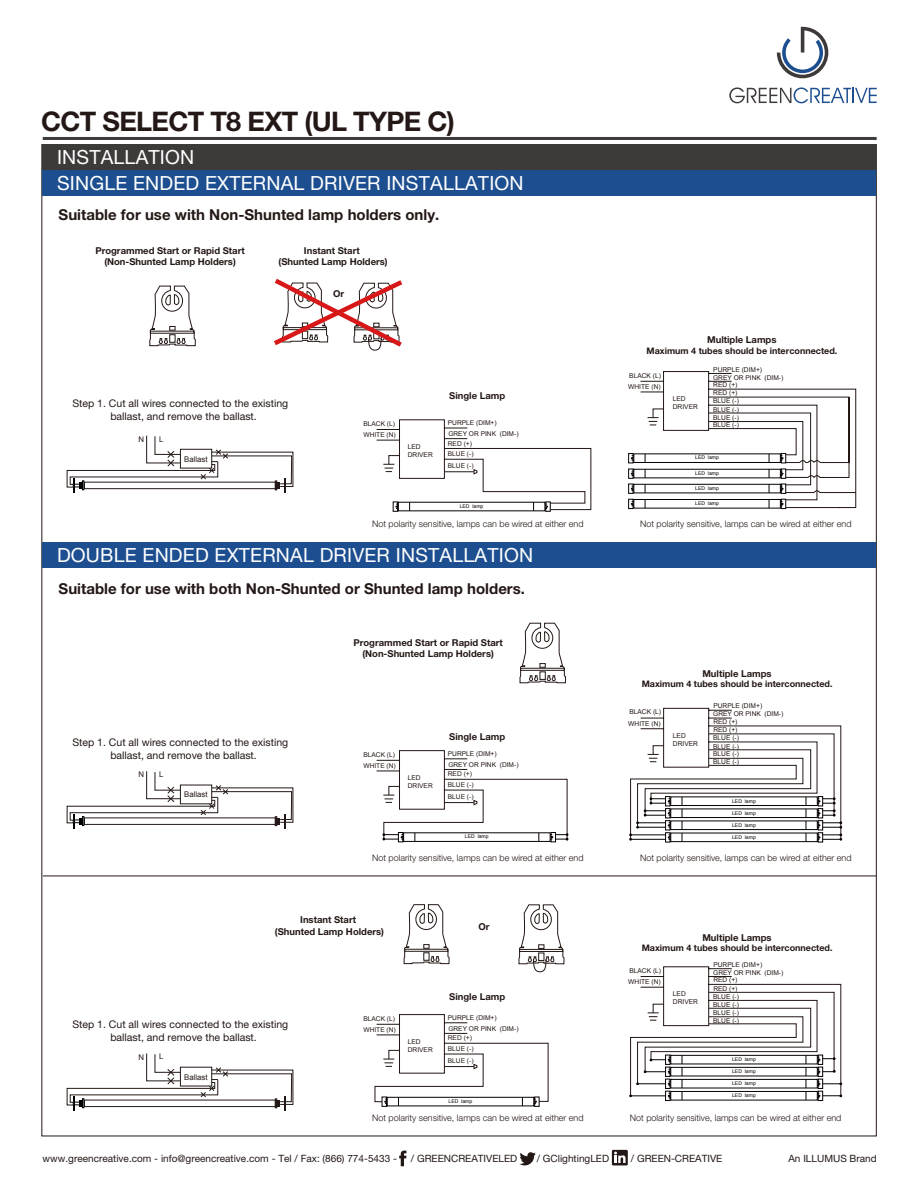
<style>
.page{position:relative;width:919px;height:1191px;background:#fff}
.page>*{position:absolute;margin:0;border:0;box-sizing:border-box;transform-origin:0 0}
.t1{font:700 27px "Helvetica Neue LT Pro";letter-spacing:-.025em;color:#231815}
.t2{font:19.5px/25.8px "Helvetica Neue LT Pro";letter-spacing:.01em;color:#fff}
.t3{font:700 15px "Helvetica Neue LT Pro";color:#231815}
.t4{font:10.5px/12.6px "Helvetica Neue LT Pro";color:#231815}
.t5{font:10.05px "Helvetica Neue LT Pro";color:#231815}
.t6{font:700 9.45px/11.4px "Helvetica Neue LT Pro";color:#231815;text-align:center}
.t7{font:300 9px "Helvetica Neue LT Pro";color:#221613}
.t8{font:700 9px "Helvetica Neue LT Pro";color:#231815}
.t9{font:7.8px "Arial";color:#231815}
.t10{font:6.6px/7.9px "Arial";color:#221613}
.t11{font:5.1px "Arial";color:#070001}
</style>
<div class="page">
<hr style="left:43px;top:875px;width:833px;height:1px;background:#231815">
<svg style="left:776px;top:27px;width:52px;height:51px"></svg>
<svg style="left:729px;top:87px;width:147px;height:16px"></svg>
<svg style="left:399px;top:1150px;width:7px;height:16px"></svg>
<svg style="left:519px;top:1152px;width:16px;height:14px"></svg>
<div style="left:612px;top:1149px;width:15px;height:16px;background:#231815"></div>
<svg style="left:614px;top:1151px;width:11px;height:12px"></svg>
<hr style="left:43px;top:137px;width:833px;height:3px;background:#3e3a39">
<div style="left:43px;top:145px;width:833px;height:25px;background:#3e3a39"></div>
<div style="left:43px;top:170px;width:833px;height:26px;background:#1d4f90"></div>
<div style="left:43px;top:542px;width:833px;height:25px;background:#1d4f90"></div>
<svg style="left:67px;top:435px;width:226px;height:57px"></svg>
<svg style="left:149px;top:285px;width:47px;height:61px"></svg>
<svg style="left:519px;top:622px;width:47px;height:61px"></svg>
<svg style="left:274px;top:279px;width:128px;height:72px"></svg>
<svg style="left:67px;top:771px;width:226px;height:57px"></svg>
<svg style="left:376px;top:750px;width:192px;height:92px"></svg>
<svg style="left:629px;top:708px;width:213px;height:134px"></svg>
<svg style="left:376px;top:419px;width:215px;height:92px"></svg>
<div style="left:633px;top:454px;width:147px;height:9px;border:1px solid #070001"></div>
<div style="left:633px;top:469px;width:147px;height:9px;border:1px solid #070001"></div>
<div style="left:633px;top:484px;width:147px;height:9px;border:1px solid #070001"></div>
<div style="left:633px;top:499px;width:147px;height:9px;border:1px solid #070001"></div>
<svg style="left:628px;top:453px;width:5px;height:56px"></svg>
<svg style="left:640px;top:371px;width:216px;height:138px"></svg>
<svg style="left:374px;top:1014px;width:174px;height:92px"></svg>
<svg style="left:629px;top:966px;width:213px;height:134px"></svg>
<svg style="left:403px;top:904px;width:47px;height:60px"></svg>
<svg style="left:518px;top:904px;width:46px;height:68px"></svg>
<svg style="left:67px;top:1053px;width:226px;height:57px"></svg>
<h1 class="t1" style="left:41px;top:104px;width:415px">CCT SELECT T8 EXT (UL TYPE C)</h1>
<h2 class="t2" style="left:57px;top:144px;width:468px">INSTALLATION<br>SINGLE ENDED EXTERNAL DRIVER INSTALLATION</h2>
<h3 class="t3" style="left:59px;top:205px;width:382px">Suitable for use with Non-Shunted lamp holders only.</h3>
<h3 class="t6" style="left:95px;top:244px;width:151px">Programmed Start or Rapid Start (Non-Shunted Lamp Holders)</h3>
<h3 class="t6" style="left:278px;top:244px;width:111px">Instant Start<br>(Shunted Lamp Holders)</h3>
<h3 class="t6" style="left:333px;top:287px;width:13px">Or</h3>
<h3 class="t4" style="left:110px;top:397px;width:179px;text-indent:-38px">Step 1. Cut all wires connected to the existing ballast, and remove the ballast.</h3>
<p class="t9" style="left:184px;top:454px;width:25px">Ballast</p>
<p class="t9" style="left:138px;top:434px;width:7px">N</p>
<p class="t9" style="left:159px;top:434px;width:6px">L</p>
<h3 class="t6" style="left:449px;top:390px;width:57px">Single Lamp</h3>
<p class="t10" style="left:363px;top:418px;width:34px;line-height:11.4px">BLACK (L)<br>WHITE (N)</p>
<p class="t10" style="left:448px;top:418px;width:50px">PURPLE (DIM+)</p>
<p class="t10" style="left:448px;top:447px;width:27px;line-height:12.1px">BLUE (-)<br>BLUE (-)</p>
<p class="t10" style="left:448px;top:430px;width:72px">GREY OR PINK (DIM-)</p>
<p class="t10" style="left:448px;top:439px;width:26px">RED (+)</p>
<p class="t10" style="left:408px;top:443px;width:26px">LED<br>DRIVER</p>
<p class="t11" style="left:459px;top:503px;width:25px">LED lamp</p>
<h3 class="t6" style="left:707px;top:333px;width:71px">Multiple Lamps</h3>
<h3 class="t8" style="left:646px;top:345px;width:192px">Maximum 4 tubes should be interconnected.</h3>
<p class="t10" style="left:628px;top:369px;width:34px;line-height:11.4px">BLACK (L)<br>WHITE (N)</p>
<p class="t10" style="left:672px;top:395px;width:27px">LED<br>DRIVER</p>
<p class="t10" style="left:713px;top:365px;width:50px">PURPLE (DIM+)</p>
<p class="t10" style="left:713px;top:397px;width:27px;line-height:8.7px">BLUE (-)<br>BLUE (-)</p>
<p class="t10" style="left:713px;top:413px;width:27px">BLUE (-)<br>BLUE (-)</p>
<p class="t10" style="left:713px;top:373px;width:72px">GREY OR PINK (DIM-)</p>
<p class="t10" style="left:713px;top:380px;width:26px;line-height:8.4px">RED (+)<br>RED (+)</p>
<p class="t11" style="left:695px;top:454px;width:25px">LED lamp</p>
<p class="t11" style="left:695px;top:470px;width:25px">LED lamp</p>
<p class="t11" style="left:695px;top:485px;width:25px">LED lamp</p>
<p class="t11" style="left:695px;top:500px;width:25px">LED lamp</p>
<h3 class="t7" style="left:372px;top:518px;width:213px">Not polarity sensitive, lamps can be wired at either end</h3>
<h3 class="t7" style="left:640px;top:518px;width:213px">Not polarity sensitive, lamps can be wired at either end</h3>
<h2 class="t2" style="left:57px;top:541px;width:477px">DOUBLE ENDED EXTERNAL DRIVER INSTALLATION</h2>
<h3 class="t3" style="left:59px;top:579px;width:468px">Suitable for use with both Non-Shunted or Shunted lamp holders.</h3>
<h3 class="t4" style="left:110px;top:735px;width:179px;text-indent:-38px">Step 1. Cut all wires connected to the existing ballast, and remove the ballast.</h3>
<p class="t9" style="left:138px;top:768px;width:7px">N</p>
<p class="t9" style="left:159px;top:768px;width:6px">L</p>
<p class="t9" style="left:184px;top:789px;width:25px">Ballast</p>
<h3 class="t6" style="left:353px;top:636px;width:151px">Programmed Start or Rapid Start (Non-Shunted Lamp Holders)</h3>
<h3 class="t6" style="left:449px;top:731px;width:57px">Single Lamp</h3>
<p class="t10" style="left:363px;top:748px;width:34px;line-height:11.4px">BLACK (L)<br>WHITE (N)</p>
<p class="t10" style="left:448px;top:749px;width:50px">PURPLE (DIM+)</p>
<p class="t10" style="left:448px;top:778px;width:27px;line-height:12.1px">BLUE (-)<br>BLUE (-)</p>
<p class="t10" style="left:448px;top:760px;width:72px">GREY OR PINK (DIM-)</p>
<p class="t10" style="left:448px;top:770px;width:26px">RED (+)</p>
<p class="t10" style="left:408px;top:773px;width:26px">LED<br>DRIVER</p>
<p class="t11" style="left:465px;top:833px;width:25px">LED lamp</p>
<h3 class="t7" style="left:372px;top:852px;width:213px">Not polarity sensitive, lamps can be wired at either end</h3>
<h3 class="t6" style="left:275px;top:914px;width:111px">Instant Start<br>(Shunted Lamp Holders)</h3>
<h3 class="t6" style="left:478px;top:920px;width:13px">Or</h3>
<h3 class="t4" style="left:110px;top:1017px;width:179px;text-indent:-38px">Step 1. Cut all wires connected to the existing ballast, and remove the ballast.</h3>
<p class="t9" style="left:138px;top:1051px;width:7px">N</p>
<p class="t9" style="left:159px;top:1051px;width:6px">L</p>
<p class="t9" style="left:184px;top:1071px;width:25px">Ballast</p>
<h3 class="t6" style="left:449px;top:990px;width:57px">Single Lamp</h3>
<p class="t10" style="left:363px;top:1012px;width:34px;line-height:11.4px">BLACK (L)<br>WHITE (N)</p>
<p class="t10" style="left:448px;top:1013px;width:50px">PURPLE (DIM+)</p>
<p class="t10" style="left:448px;top:1042px;width:27px;line-height:12.1px">BLUE (-)<br>BLUE (-)</p>
<p class="t10" style="left:448px;top:1024px;width:72px">GREY OR PINK (DIM-)</p>
<p class="t10" style="left:448px;top:1034px;width:26px">RED (+)</p>
<p class="t10" style="left:408px;top:1037px;width:26px">LED<br>DRIVER</p>
<p class="t11" style="left:448px;top:1097px;width:25px">LED lamp</p>
<h3 class="t6" style="left:702px;top:667px;width:71px">Multiple Lamps</h3>
<h3 class="t8" style="left:641px;top:678px;width:192px">Maximum 4 tubes should be interconnected.</h3>
<p class="t10" style="left:628px;top:706px;width:34px;line-height:11.4px">BLACK (L)<br>WHITE (N)</p>
<p class="t10" style="left:672px;top:731px;width:27px">LED<br>DRIVER</p>
<p class="t10" style="left:713px;top:702px;width:50px">PURPLE (DIM+)</p>
<p class="t10" style="left:713px;top:733px;width:27px;line-height:8.7px">BLUE (-)<br>BLUE (-)</p>
<p class="t10" style="left:713px;top:750px;width:27px">BLUE (-)<br>BLUE (-)</p>
<p class="t10" style="left:713px;top:710px;width:72px">GREY OR PINK (DIM-)</p>
<p class="t10" style="left:713px;top:717px;width:26px;line-height:8.4px">RED (+)<br>RED (+)</p>
<p class="t11" style="left:732px;top:797px;width:25px">LED lamp</p>
<p class="t11" style="left:732px;top:809px;width:25px">LED lamp</p>
<p class="t11" style="left:732px;top:821px;width:25px">LED lamp</p>
<p class="t11" style="left:732px;top:833px;width:25px">LED lamp</p>
<h3 class="t7" style="left:640px;top:852px;width:213px">Not polarity sensitive, lamps can be wired at either end</h3>
<h3 class="t6" style="left:702px;top:932px;width:71px">Multiple Lamps</h3>
<h3 class="t8" style="left:641px;top:942px;width:192px">Maximum 4 tubes should be interconnected.</h3>
<p class="t10" style="left:628px;top:964px;width:34px;line-height:11.4px">BLACK (L)<br>WHITE (N)</p>
<p class="t10" style="left:672px;top:990px;width:27px">LED<br>DRIVER</p>
<p class="t10" style="left:713px;top:960px;width:50px">PURPLE (DIM+)</p>
<p class="t10" style="left:713px;top:992px;width:27px;line-height:8.7px">BLUE (-)<br>BLUE (-)</p>
<p class="t10" style="left:713px;top:1008px;width:27px">BLUE (-)<br>BLUE (-)</p>
<p class="t10" style="left:713px;top:968px;width:72px">GREY OR PINK (DIM-)</p>
<p class="t10" style="left:713px;top:975px;width:26px;line-height:8.4px">RED (+)<br>RED (+)</p>
<p class="t11" style="left:732px;top:1055px;width:25px">LED lamp</p>
<p class="t11" style="left:732px;top:1067px;width:25px">LED lamp</p>
<p class="t11" style="left:732px;top:1079px;width:25px">LED lamp</p>
<p class="t11" style="left:732px;top:1092px;width:25px">LED lamp</p>
<h3 class="t7" style="left:372px;top:1112px;width:213px">Not polarity sensitive, lamps can be wired at either end</h3>
<h3 class="t7" style="left:629px;top:1112px;width:213px">Not polarity sensitive, lamps can be wired at either end</h3>
<h3 class="t5" style="left:43px;top:1152px;width:356px">www.greencreative.com - info@greencreative.com - Tel / Fax: (866) 774-5433 -</h3>
<h3 class="t5" style="left:411px;top:1152px;width:108px">/ GREENCREATIVELED</h3>
<h3 class="t5" style="left:537px;top:1152px;width:74px">/ GClightingLED</h3>
<h3 class="t5" style="left:631px;top:1152px;width:93px">/ GREEN-CREATIVE</h3>
<h3 class="t5" style="left:788px;top:1152px;width:90px">An ILLUMUS Brand</h3>
</div>
